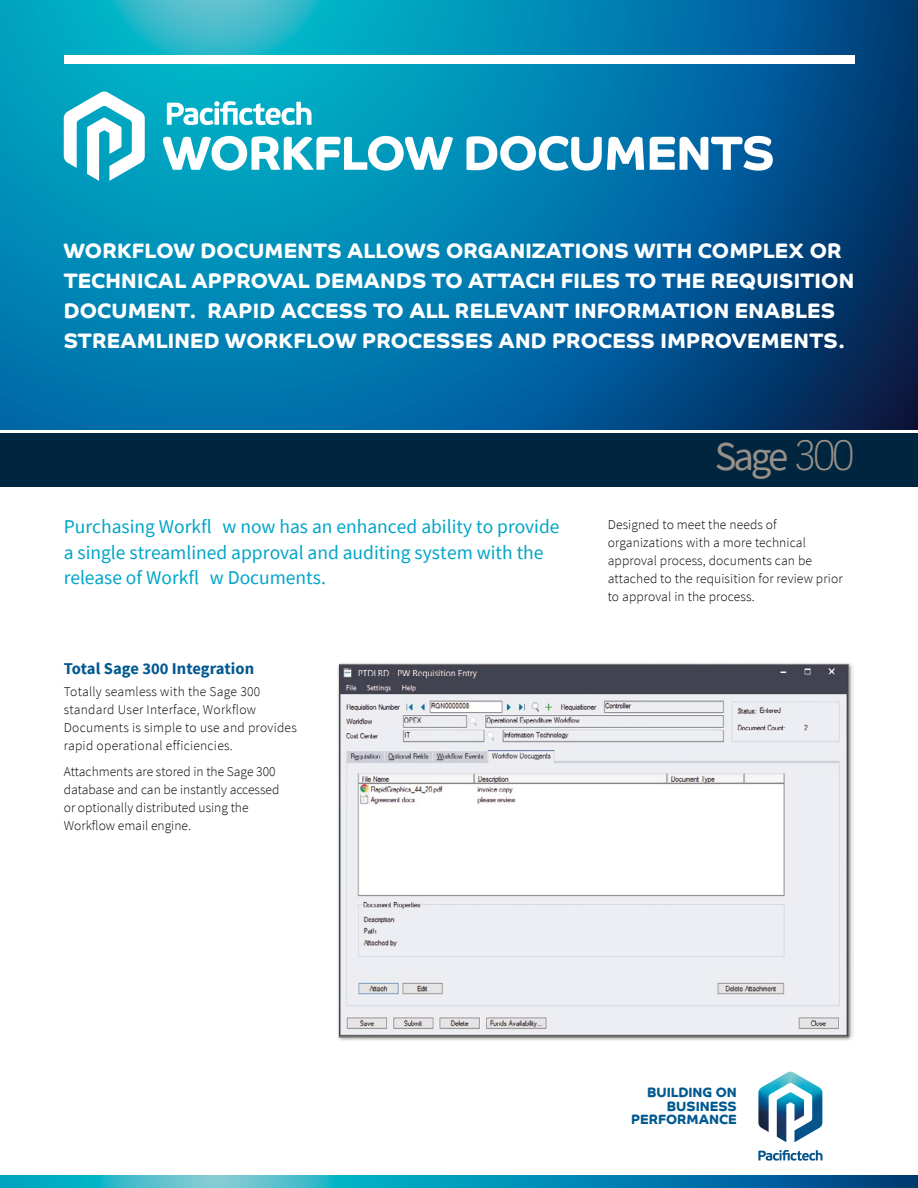
<style>
.page{position:relative;width:918px;height:1188px;background:#fff}
.page>*{position:absolute;margin:0;border:0;box-sizing:border-box;transform-origin:0 0}
.t1{font:40.95px "Source Sans Pro";color:#978f89}
.t2{font:700 21px/30px "Co Headline";letter-spacing:.01em;color:#fff}
.t3{font:19.5px/25.5px "Source Sans Pro";color:#00a5c8}
.t4{font:700 16.5px "Source Sans Pro";color:#005990}
.t5{font:300 13.5px/18px "Source Sans Pro";letter-spacing:.01em;color:#000}
.t6{font:700 13.5px/13.5px "Co Headline";color:#005990;text-align:right}
.s1{font-family:"Adelle Sans SAGE Th"}
</style>
<div class="page">
<svg style="left:758px;top:1072px;width:64px;height:70px"></svg>
<svg style="left:758px;top:1150px;width:65px;height:11px"></svg>
<svg style="left:0;top:1176px;width:918px;height:12px;background:#1692b5"></svg>
<svg style="left:0;top:0;width:918px;height:429px;background:#0173a4"></svg>
<div style="left:0;top:434px;width:918px;height:53px;background:#00253f"></div>
<img style="left:337px;top:663px;width:517px;height:378px">
<div style="left:64px;top:55px;width:790px;height:9px;background:#fff"></div>
<svg style="left:64px;top:91px;width:81px;height:90px"></svg>
<svg style="left:167px;top:101px;width:145px;height:24px"></svg>
<svg style="left:163px;top:136px;width:290px;height:35px"></svg>
<svg style="left:467px;top:136px;width:177px;height:35px"></svg>
<svg style="left:650px;top:136px;width:123px;height:35px"></svg>
<p class="t2" style="left:64px;top:236px;width:792px">WORKFLOW DOCUMENTS ALLOWS ORGANIZATIONS WITH COMPLEX OR TECHNICAL APPROVAL DEMANDS TO ATTACH FILES TO THE REQUISITION DOCUMENT. RAPID ACCESS TO ALL RELEVANT INFORMATION ENABLES STREAMLINED WORKFLOW PROCESSES AND PROCESS IMPROVEMENTS.</p>
<h1 class="t1" style="left:715px;top:431px;width:141px">Sage <span class="s1">300</span></h1>
<h3 class="t3" style="left:64px;top:514px;width:497px">Purchasing Workfl w now has an enhanced ability to provide a single streamlined approval and auditing system with the release of Workfl w Documents.</h3>
<p class="t5" style="left:608px;top:515px;width:237px">Designed to meet the needs of organizations with a more technical approval process, documents can be attached to the requisition for review prior to approval in the process.</p>
<p class="t4" style="left:64px;top:657px;width:192px">Total Sage 300 Integration</p>
<p class="t5" style="left:64px;top:682px;width:235px">Totally seamless with the Sage 300 standard User Interface, Workflow Documents is simple to use and provides rapid operational efficiencies.</p>
<p class="t5" style="left:64px;top:763px;width:217px">Attachments are stored in the Sage 300 database and can be instantly accessed or optionally distributed using the Workflow email engine.</p>
<p class="t6" style="left:631px;top:1086px;width:107px">BUILDING ON<br>BUSINESS<br>PERFORMANCE</p>
</div>
